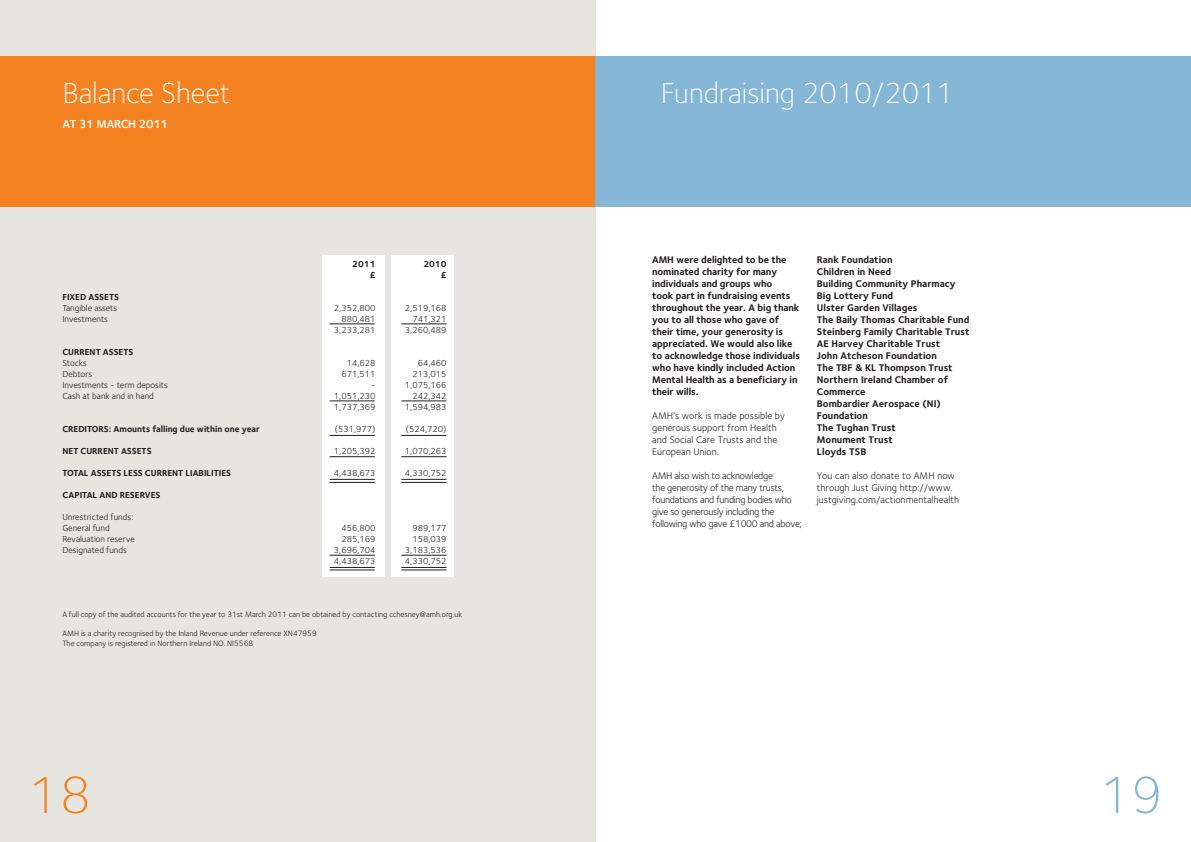
<style>
.page{position:relative;width:1191px;height:842px;background:#fff}
.page>*{position:absolute;margin:0;border:0;box-sizing:border-box;transform-origin:0 0}
.t1{font:300 54px "Foundry Sterling";color:#86b6d6}
.t2{font:300 54px "Foundry Sterling";color:#f58220}
.t3{font:300 30px "Foundry Sterling";color:#fff}
.t4{font:600 12px "Foundry Sterling";letter-spacing:-.02em;color:#fff}
.t5{font:700 10px/12px "Foundry Sterling";color:#231f20}
.t6{font:10px/12px "Foundry Sterling";color:#231f20}
.t7{font:10px/12px "Foundry Sterling";letter-spacing:-.03em;color:#231f20}
.t8{font:9px/11px "Foundry Sterling";color:#231f20}
.t9{font:700 9px "Foundry Sterling";color:#231f20}
.t10{font:8px/9.6px "Foundry Sterling";color:#231f20}
</style>
<div class="page">
<div style="left:0;top:0;width:595px;height:842px;background:#e6e5e0"></div>
<div style="left:0;top:57px;width:595px;height:150px;background:#f58220"></div>
<div style="left:595px;top:57px;width:596px;height:150px;background:#86b6d6"></div>
<div style="left:392px;top:255px;width:62px;height:322px;background:#fff"></div>
<div style="left:322px;top:255px;width:62px;height:322px;background:#fff"></div>
<hr style="left:330px;top:567px;width:45px;height:1px;background:#231f20">
<hr style="left:330px;top:570px;width:45px;height:1px;background:#231f20">
<hr style="left:330px;top:324px;width:45px;height:1px;background:#231f20">
<hr style="left:330px;top:401px;width:45px;height:1px;background:#231f20">
<hr style="left:330px;top:435px;width:45px;height:1px;background:#231f20">
<hr style="left:330px;top:456px;width:45px;height:1px;background:#231f20">
<hr style="left:330px;top:479px;width:45px;height:1px;background:#231f20">
<hr style="left:330px;top:482px;width:45px;height:1px;background:#231f20">
<hr style="left:330px;top:555px;width:45px;height:1px;background:#231f20">
<hr style="left:401px;top:567px;width:45px;height:1px;background:#231f20">
<hr style="left:401px;top:570px;width:45px;height:1px;background:#231f20">
<hr style="left:401px;top:324px;width:45px;height:1px;background:#231f20">
<hr style="left:401px;top:401px;width:45px;height:1px;background:#231f20">
<hr style="left:401px;top:435px;width:45px;height:1px;background:#231f20">
<hr style="left:401px;top:456px;width:45px;height:1px;background:#231f20">
<hr style="left:401px;top:479px;width:45px;height:1px;background:#231f20">
<hr style="left:401px;top:482px;width:45px;height:1px;background:#231f20">
<hr style="left:401px;top:555px;width:45px;height:1px;background:#231f20">
<h2 class="t3" style="left:62px;top:75px;width:169px">Balance Sheet</h2>
<p class="t4" style="left:62px;top:117px;width:107px">AT 31 MARCH 2011</p>
<p class="t9" style="left:352px;top:258px;width:25px">2011</p>
<p class="t9" style="left:423px;top:258px;width:25px">2010</p>
<p class="t9" style="left:370px;top:269px;width:7px">£</p>
<p class="t9" style="left:441px;top:269px;width:7px">£</p>
<p class="t9" style="left:62px;top:291px;width:58px">FIXED ASSETS</p>
<p class="t8" style="left:62px;top:302px;width:56px">Tangible assets</p>
<p class="t8" style="left:334px;top:302px;width:43px">2,352,800</p>
<p class="t8" style="left:405px;top:302px;width:43px">2,519,168</p>
<p class="t8" style="left:62px;top:313px;width:47px">Investments</p>
<p class="t8" style="left:341px;top:313px;width:36px">880,481</p>
<p class="t8" style="left:412px;top:313px;width:36px">741,321</p>
<p class="t8" style="left:334px;top:324px;width:43px">3,233,281</p>
<p class="t8" style="left:405px;top:324px;width:43px">3,260,489</p>
<p class="t9" style="left:62px;top:346px;width:73px">CURRENT ASSETS</p>
<p class="t8" style="left:62px;top:357px;width:26px">Stocks</p>
<p class="t8" style="left:347px;top:357px;width:30px">14,628</p>
<p class="t8" style="left:418px;top:357px;width:30px">64,460</p>
<p class="t8" style="left:62px;top:368px;width:31px">Debtors</p>
<p class="t8" style="left:341px;top:368px;width:36px">671,511</p>
<p class="t8" style="left:412px;top:368px;width:36px">213,015</p>
<p class="t8" style="left:62px;top:379px;width:107px">Investments - term deposits</p>
<p class="t8" style="left:371px;top:379px;width:6px">-</p>
<p class="t8" style="left:405px;top:379px;width:43px">1,075,166</p>
<p class="t8" style="left:62px;top:390px;width:93px">Cash at bank and in hand</p>
<p class="t8" style="left:334px;top:390px;width:43px">1,051,230</p>
<p class="t8" style="left:412px;top:390px;width:36px">242,342</p>
<p class="t8" style="left:334px;top:401px;width:43px">1,737,369</p>
<p class="t8" style="left:405px;top:401px;width:43px">1,594,983</p>
<p class="t9" style="left:62px;top:423px;width:199px">CREDITORS: Amounts falling due within one year</p>
<p class="t8" style="left:335px;top:423px;width:42px">(531,977)</p>
<p class="t8" style="left:406px;top:423px;width:42px">(524,720)</p>
<p class="t9" style="left:62px;top:445px;width:91px">NET CURRENT ASSETS</p>
<p class="t8" style="left:334px;top:445px;width:43px">1,205,392</p>
<p class="t8" style="left:405px;top:445px;width:43px">1,070,263</p>
<p class="t9" style="left:62px;top:467px;width:170px">TOTAL ASSETS LESS CURRENT LIABILITIES</p>
<p class="t8" style="left:334px;top:467px;width:43px">4,438,673</p>
<p class="t8" style="left:405px;top:467px;width:43px">4,330,752</p>
<p class="t9" style="left:62px;top:489px;width:100px">CAPITAL AND RESERVES</p>
<p class="t8" style="left:62px;top:511px;width:72px">Unrestricted funds:<br>General fund</p>
<p class="t8" style="left:341px;top:522px;width:36px">456,800</p>
<p class="t8" style="left:412px;top:522px;width:36px">989,177</p>
<p class="t8" style="left:62px;top:533px;width:74px">Revaluation reserve</p>
<p class="t8" style="left:341px;top:533px;width:36px">285,169</p>
<p class="t8" style="left:412px;top:533px;width:36px">158,039</p>
<p class="t8" style="left:62px;top:544px;width:66px">Designated funds</p>
<p class="t8" style="left:334px;top:544px;width:43px">3,696,704</p>
<p class="t8" style="left:405px;top:544px;width:43px">3,183,536</p>
<p class="t8" style="left:334px;top:555px;width:43px">4,438,673</p>
<p class="t8" style="left:405px;top:555px;width:43px">4,330,752</p>
<p class="t10" style="left:62px;top:609px;width:401px">A full copy of the audited accounts for the year to 31st March 2011 can be obtained by contacting cchesney@amh.org.uk</p>
<p class="t10" style="left:62px;top:628px;width:256px">AMH is a charity recognised by the Inland Revenue under reference XN47959<br>The company is registered in Northern Ireland NO. NI5568</p>
<h1 class="t2" style="left:28px;top:764px;width:64px">18</h1>
<h2 class="t3" style="left:660px;top:75px;width:295px">Fundraising 2010/2011</h2>
<p class="t5" style="left:652px;top:253px;width:149px">AMH were delighted to be the nominated charity for many individuals and groups who<br>took part in fundraising events throughout the year. A big thank you to all those who gave of their time, your generosity is appreciated. We would also like to acknowledge those individuals who have kindly included Action<br>Mental Health as a beneficiary in their wills.</p>
<p class="t6" style="left:652px;top:409px;width:134px">AMH’s work is made possible by generous support from Health and Social Care Trusts and the<br>European Union.</p>
<p class="t7" style="left:652px;top:469px;width:151px">AMH also wish to acknowledge<br>the generosity of the many trusts, foundations and funding bodies who give so generously including the following who gave £1000 and above;</p>
<p class="t5" style="left:817px;top:253px;width:154px">Rank Foundation<br>Children in Need<br>Building Community Pharmacy<br>Big Lottery Fund<br>Ulster Garden Villages<br>The Baily Thomas Charitable Fund<br>Steinberg Family Charitable Trust<br>AE Harvey Charitable Trust<br>John Atcheson Foundation<br>The TBF &amp; KL Thompson Trust<br>Northern Ireland Chamber of<br>Commerce<br>Bombardier Aerospace (NI)<br>Foundation<br>The Tughan Trust<br>Monument Trust<br>Lloyds TSB</p>
<p class="t6" style="left:817px;top:469px;width:144px">You can also donate to AMH now through Just Giving http://www. justgiving.com/actionmentalhealth</p>
<h1 class="t1" style="left:1100px;top:764px;width:64px">19</h1>
</div>
